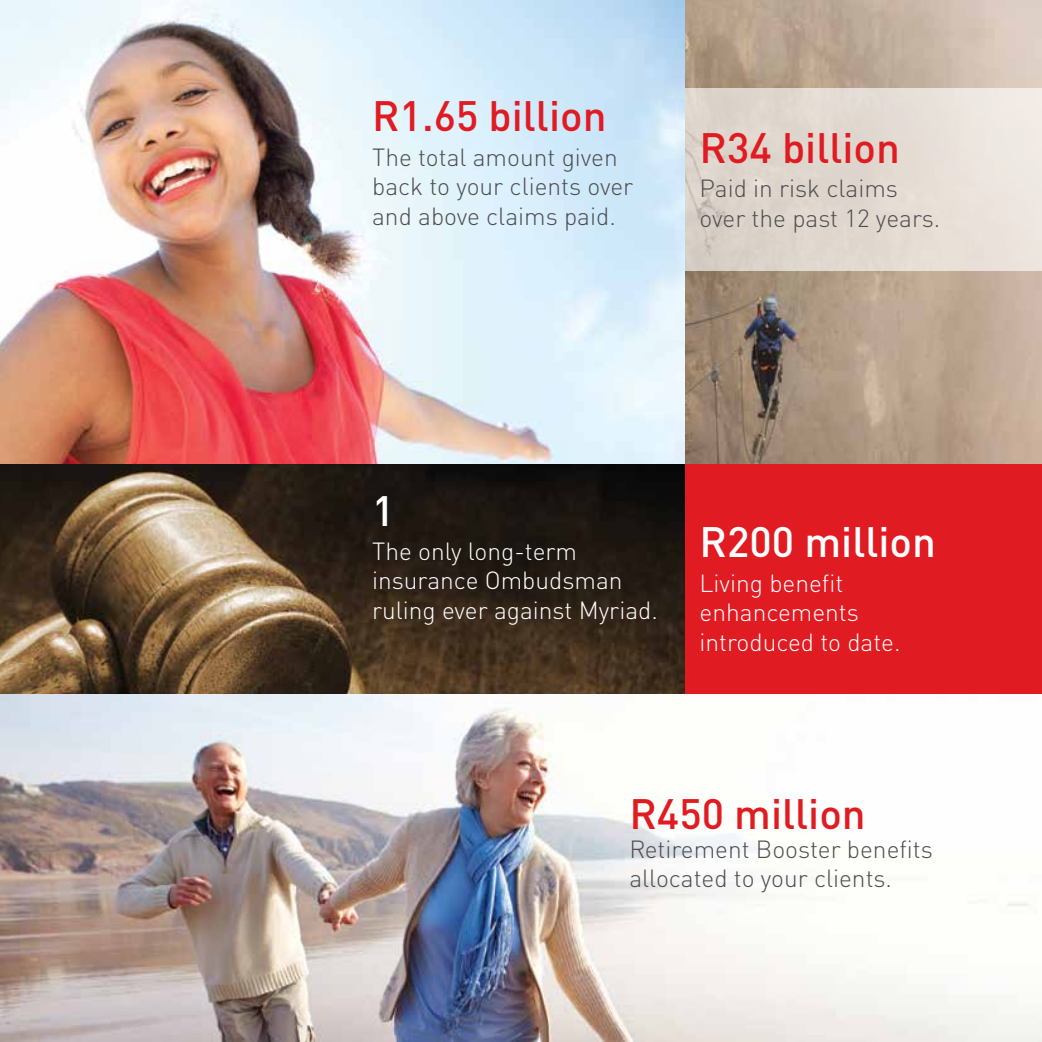
<style>
.page{position:relative;width:1042px;height:1042px;background:#fff}
.page>*{position:absolute;margin:0;border:0;box-sizing:border-box;transform-origin:0 0}
.t1{font:500 42px "DINOT";color:#e11b22}
.t2{font:500 42px "DINOT";color:#fff}
.t3{font:300 24.5px/29.4px "DINOT";color:#4d4d4f}
.t4{font:300 24.5px/29.4px "DINOT";color:#fff}
</style>
<div class="page">
<img style="left:685px;top:0;width:357px;height:464px">
<div style="left:685px;top:464px;width:357px;height:236px;background:#e11b22"></div>
<img style="left:0;top:0;width:685px;height:694px">
<div style="left:680px;top:88px;width:362px;height:182px;background:linear-gradient(to right,#d7d0c7,#efe7e0)"></div>
<img style="left:0;top:694px;width:1042px;height:348px">
<h1 class="t1" style="left:372px;top:89px;width:236px">R1.65 billion</h1>
<p class="t3" style="left:372px;top:142px;width:262px">The total amount given back to your clients over and above claims paid.</p>
<h1 class="t1" style="left:699px;top:121px;width:202px">R34 billion</h1>
<p class="t3" style="left:699px;top:173px;width:242px">Paid in risk claims over the past 12 years.</p>
<h1 class="t2" style="left:372px;top:483px;width:24px">1</h1>
<p class="t4" style="left:372px;top:536px;width:287px">The only long-term insurance Ombudsman ruling ever against Myriad.</p>
<h1 class="t2" style="left:699px;top:515px;width:238px">R200 million</h1>
<p class="t4" style="left:699px;top:568px;width:202px">Living benefit enhancements introduced to date.</p>
<h1 class="t1" style="left:629px;top:786px;width:238px">R450 million</h1>
<p class="t3" style="left:629px;top:834px;width:305px">Retirement Booster benefits allocated to your clients.</p>
</div>
